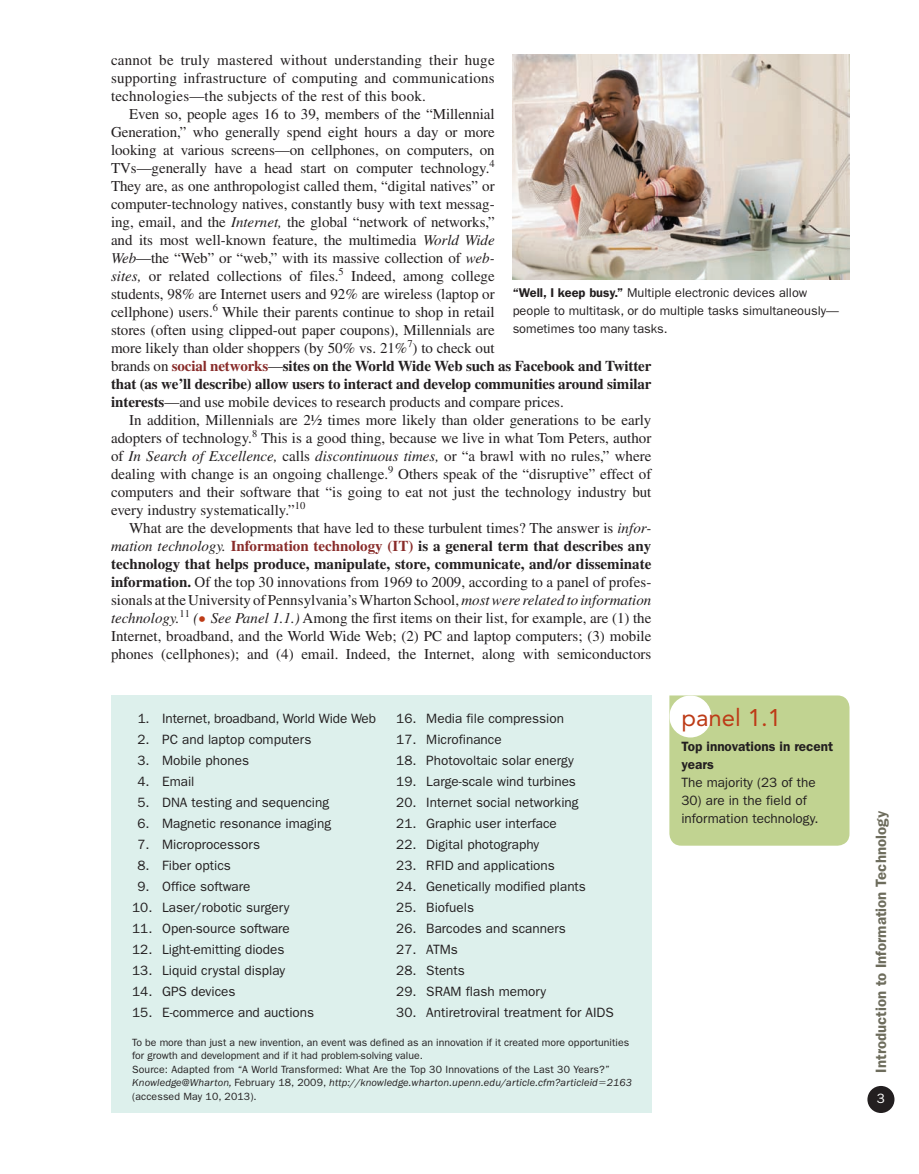
<style>
.page{position:relative;width:919px;height:1174px;background:#fff}
.page>*{position:absolute;margin:0;border:0;box-sizing:border-box;transform-origin:0 0}
.t1{font:24px "Avenir LT Pro";color:#bd3b17}
.t2{font:15px/18px "Times LT Std";letter-spacing:-.005em;color:#231f20;text-align:justify}
.t3{font:600 15px "ITC Franklin Gothic Std";color:#6d6c5c}
.t4{font:13.5px/18px "ITC Franklin Gothic Std";color:#231f20}
.t5{font:600 13.5px/18px "ITC Franklin Gothic Std";color:#231f20}
.t6{font:13.5px "ITC Franklin Gothic Std";color:#fff}
.t7{font:12.75px/18px "ITC Franklin Gothic Std";color:#231f20}
.t8{font:10.5px/13.5px "ITC Franklin Gothic Std";color:#231f20}
.s1{font-style:italic}
.s2{font-weight:700;color:#892c2a}
.s3{font-weight:700}
.s4{font-size:21px;color:#bd3b17}
.s5{font-weight:600}
</style>
<div class="page">
<div style="left:867px;top:1086px;width:27px;height:27px;background:#231f20;border-radius:50%"></div>
<div style="left:111px;top:695px;width:540px;height:418px;background:#ddf0ec"></div>
<div style="left:669px;top:695px;width:180px;height:150px;background:#c1d391"></div>
<div style="left:669px;top:695px;width:42px;height:42px;background:#fff;border-radius:50%"></div>
<img style="left:512px;top:55px;width:337px;height:224px">
<p class="t2" style="left:111px;top:52px;width:385px">cannot be truly mastered without understanding their huge supporting infrastructure of computing and communications technologies—the subjects of the rest of this book.</p>
<p class="t2" style="left:111px;top:106px;width:542px;text-align:left;text-indent:18px">Even so, people ages 16 to 39, members of the “Millennial<br>Generation,” who generally spend eight hours a day or more<br>looking at various screens—on cellphones, on computers, on<br>TVs—generally have a head start on computer technology. <sup>4<br></sup>They are, as one anthropologist called them, “digital natives” or<br>computer-technology natives, constantly busy with text messag-<br>ing, email, and the <span class="s1">Internet,</span> the global “network of networks,”<br>and its most well-known feature, the multimedia <span class="s1">World Wide<br>Web</span> —the “Web” or “web,” with its massive collection of <span class="s1">web-<br>sites,</span> or related collections of files. <sup>5</sup> Indeed, among college<br>students, 98% are Internet users and 92% are wireless (laptop or<br>cellphone) users. <sup>6</sup> While their parents continue to shop in retail<br>stores (often using clipped-out paper coupons), Millennials are<br>more likely than older shoppers (by 50% vs. 21% <sup>7</sup> ) to check out<br>brands on <span class="s2">social networks</span> — <span class="s3">sites on the World Wide Web such as Facebook and Twitter that (as we’ll describe) allow users to interact and develop communities around similar interests</span> —and use mobile devices to research products and compare prices.</p>
<p class="t2" style="left:111px;top:412px;width:542px;text-indent:18px">In addition, Millennials are 2½ times more likely than older generations to be early adopters of technology. <sup>8</sup> This is a good thing, because we live in what Tom Peters, author of <span class="s1">In Search of Excellence,</span> calls <span class="s1">discontinuous times,</span> or “a brawl with no rules,” where dealing with change is an ongoing challenge. <sup>9</sup> Others speak of the “disruptive” effect of computers and their software that “is going to eat not just the technology industry but every industry systematically.” <sup>10</sup></p>
<p class="t2" style="left:111px;top:520px;width:542px;text-indent:18px">What are the developments that have led to these turbulent times? The answer is <span class="s1">infor&shy;mation technology.</span> <span class="s2">Information technology (IT)</span> <span class="s3">is a general term that describes any technology that helps produce, manipulate, store, communicate, and/or disseminate information.</span> Of the top 30 innovations from 1969 to 2009, according to a panel of profes&shy;sionals at the University of Pennsylvania’s Wharton School, <span class="s1">most were related to information technology.</span><sup>11</sup> <span class="s1">(</span><span class="s4">•</span> <span class="s1">See Panel 1.1.)</span> Among the first items on their list, for example, are (1) the Internet, broadband, and the World Wide Web; (2) PC and laptop computers; (3) mobile phones (cellphones); and (4) email. Indeed, the Internet, along with semiconductors</p>
<p class="t7" style="left:512px;top:285px;width:328px"><span class="s5">“Well, I keep busy.”</span> Multiple electronic devices allow people to multitask, or do multiple tasks simultaneously— sometimes too many tasks.</p>
<p class="t4" style="left:396px;top:710px;width:169px">16. Media file compression</p>
<p class="t4" style="left:396px;top:731px;width:107px">17. Microfinance</p>
<p class="t4" style="left:396px;top:752px;width:179px">18. Photovoltaic solar energy</p>
<p class="t4" style="left:396px;top:773px;width:181px">19. Large-scale wind turbines</p>
<p class="t4" style="left:396px;top:794px;width:184px">20. Internet social networking</p>
<p class="t4" style="left:396px;top:815px;width:162px">21. Graphic user interface</p>
<p class="t4" style="left:396px;top:836px;width:144px">22. Digital photography</p>
<p class="t4" style="left:396px;top:857px;width:160px">23. RFID and applications</p>
<p class="t4" style="left:396px;top:878px;width:191px">24. Genetically modified plants</p>
<p class="t4" style="left:396px;top:899px;width:79px">25. Biofuels</p>
<p class="t4" style="left:396px;top:920px;width:171px">26. Barcodes and scanners</p>
<p class="t4" style="left:396px;top:941px;width:63px">27. ATMs</p>
<p class="t4" style="left:396px;top:962px;width:70px">28. Stents</p>
<p class="t4" style="left:396px;top:983px;width:151px">29. SRAM flash memory</p>
<p class="t4" style="left:396px;top:1004px;width:219px">30. Antiretroviral treatment for AIDS</p>
<p class="t8" style="left:132px;top:1036px;width:501px">To be more than just a new invention, an event was defined as an innovation if it created more opportunities for growth and development and if it had problem-solving value.<br>Source: Adapted from “A World Transformed: What Are the Top 30 Innovations of the Last 30 Years?” <span class="s1">Knowledge@Wharton,</span> February 18, 2009, <span class="s1">http://knowledge.wharton.upenn.edu/article.cfm?articleid 2163 </span>(accessed May 10, 2013).</p>
<p class="t4" style="left:138px;top:710px;width:240px">1. Internet, broadband, World Wide Web</p>
<p class="t4" style="left:137px;top:731px;width:175px">2. PC and laptop computers</p>
<p class="t4" style="left:137px;top:752px;width:113px">3. Mobile phones</p>
<p class="t4" style="left:137px;top:773px;width:58px">4. Email</p>
<p class="t4" style="left:137px;top:794px;width:193px">5. DNA testing and sequencing</p>
<p class="t4" style="left:137px;top:815px;width:195px">6. Magnetic resonance imaging</p>
<p class="t4" style="left:137px;top:836px;width:124px">7. Microprocessors</p>
<p class="t4" style="left:137px;top:857px;width:95px">8. Fiber optics</p>
<p class="t4" style="left:137px;top:878px;width:114px">9. Office software</p>
<p class="t4" style="left:132px;top:899px;width:159px">10. Laser/robotic surgery</p>
<p class="t4" style="left:132px;top:920px;width:159px">11. Open-source software</p>
<p class="t4" style="left:132px;top:941px;width:154px">12. Light-emitting diodes</p>
<p class="t4" style="left:132px;top:962px;width:154px">13. Liquid crystal display</p>
<p class="t4" style="left:132px;top:983px;width:105px">14. GPS devices</p>
<p class="t4" style="left:132px;top:1004px;width:184px">15. E-commerce and auctions</p>
<h1 class="t1" style="left:681px;top:707px;width:101px">panel 1.1</h1>
<p class="t5" style="left:681px;top:738px;width:153px">Top innovations in recent years</p>
<p class="t4" style="left:681px;top:774px;width:136px">The majority (23 of the</p>
<p class="t4" style="left:681px;top:792px;width:139px">30) are in the field of information technology.</p>
<p class="t3" style="left:875px;top:1072px;width:263px;rotate:-90deg">Introduction to Information Technology</p>
<p class="t6" style="left:876px;top:1093px;width:10px">3</p>
</div>
